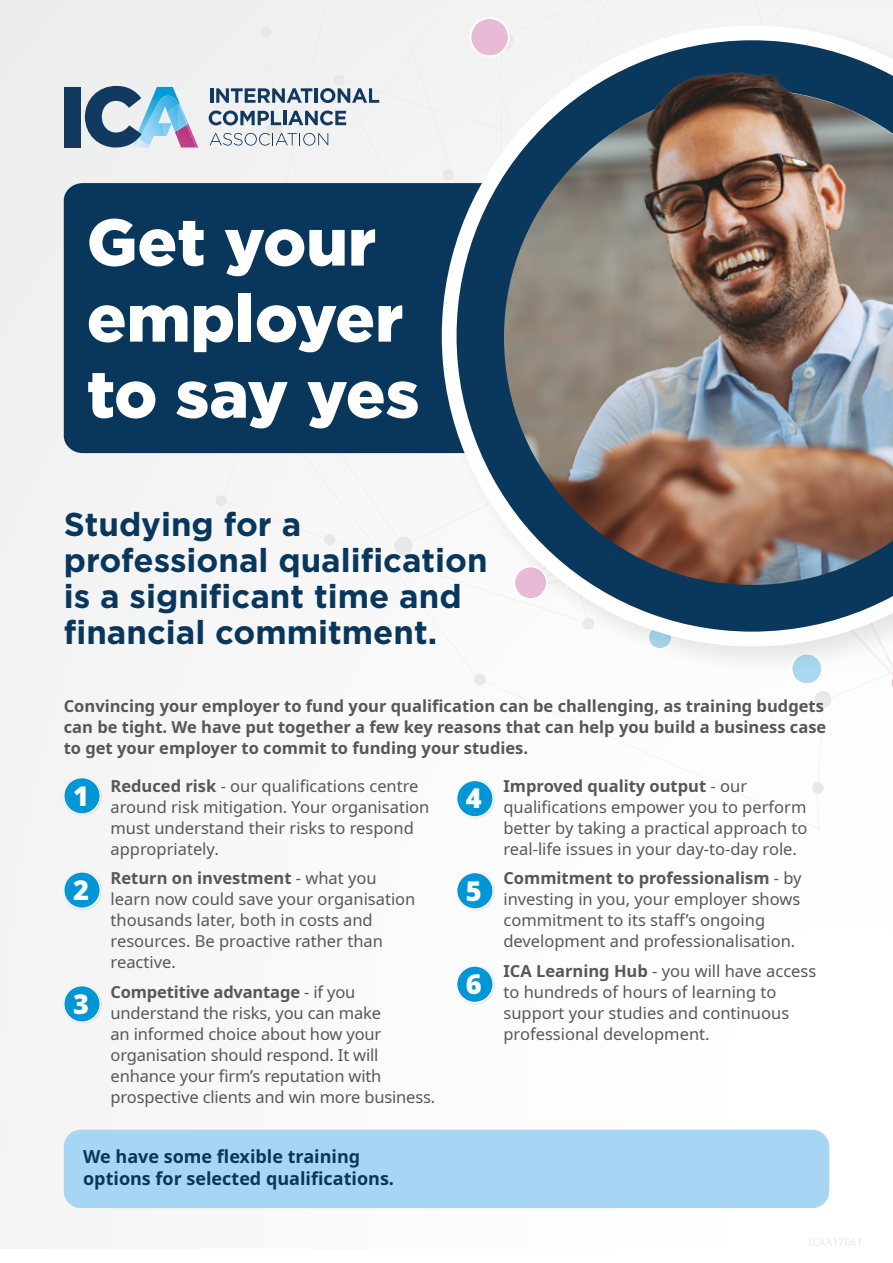
<style>
.page{position:relative;width:893px;height:1263px;background:#fff}
.page>*{position:absolute;margin:0;border:0;box-sizing:border-box;transform-origin:0 0}
.t1{font:900 65.85px/76.1px "Gotham";color:#fff}
.t2{font:700 33px/36px "Gotham";color:#09375c}
.t3{font:900 27.15px "Noto Sans";color:#fff}
.t4{font:700 18px/21.6px "Noto Sans";color:#09375c}
.t5{font:16.5px/21px "Noto Sans";color:#575756}
.t6{font:700 16.5px/21px "Noto Sans";color:#575756}
.s1{font-weight:700}
</style>
<div class="page">
<div style="left:0;top:0;width:893px;height:1249px;background:#f9f9f9"></div>
<svg style="left:273px;top:0;width:516px;height:38px"></svg>
<div style="left:153px;top:38px;width:270px;height:416px;background:#f0f0f1"></div>
<svg style="left:208px;top:82px;width:611px;height:747px"></svg>
<svg style="left:259px;top:25px;width:14px;height:14px"></svg>
<svg style="left:745px;top:0;width:13px;height:1px"></svg>
<svg style="left:214px;top:494px;width:14px;height:14px"></svg>
<svg style="left:323px;top:533px;width:13px;height:13px"></svg>
<svg style="left:811px;top:781px;width:13px;height:13px"></svg>
<svg style="left:393px;top:535px;width:21px;height:22px"></svg>
<svg style="left:450px;top:676px;width:369px;height:102px"></svg>
<svg style="left:891px;top:678px;width:2px;height:9px"></svg>
<svg style="left:469px;top:17px;width:47px;height:2px"></svg>
<svg style="left:790px;top:676px;width:41px;height:33px"></svg>
<svg style="left:85px;top:86px;width:113px;height:61px"></svg>
<div style="left:65px;top:87px;width:16px;height:60px;background:#123a60"></div>
<hr style="left:210px;top:88px;width:3px;height:15px;background:#123a60">
<svg style="left:216px;top:88px;width:96px;height:15px"></svg>
<hr style="left:315px;top:88px;width:3px;height:15px;background:#123a60">
<svg style="left:320px;top:73px;width:59px;height:30px"></svg>
<svg style="left:209px;top:111px;width:137px;height:35px"></svg>
<div style="left:63px;top:777px;width:40px;height:40px;background:#1d1d1b;opacity:.1"></div>
<svg style="left:64px;top:777px;width:37px;height:37px"></svg>
<div style="left:67px;top:781px;width:30px;height:30px;background:#0096d6;border-radius:50%"></div>
<div style="left:63px;top:871px;width:40px;height:40px;background:#1d1d1b;opacity:.1"></div>
<svg style="left:64px;top:872px;width:37px;height:37px"></svg>
<div style="left:67px;top:875px;width:30px;height:30px;background:#0096d6;border-radius:50%"></div>
<div style="left:63px;top:985px;width:40px;height:40px;background:#1d1d1b;opacity:.1"></div>
<svg style="left:64px;top:986px;width:37px;height:36px"></svg>
<div style="left:67px;top:989px;width:30px;height:30px;background:#0096d6;border-radius:50%"></div>
<div style="left:456px;top:779px;width:39px;height:41px;background:#1d1d1b;opacity:.1"></div>
<svg style="left:457px;top:780px;width:36px;height:37px"></svg>
<div style="left:460px;top:783px;width:30px;height:31px;background:#0096d6;border-radius:50%"></div>
<div style="left:456px;top:871px;width:39px;height:41px;background:#1d1d1b;opacity:.1"></div>
<svg style="left:457px;top:872px;width:36px;height:37px"></svg>
<div style="left:460px;top:876px;width:30px;height:30px;background:#0096d6;border-radius:50%"></div>
<div style="left:456px;top:965px;width:39px;height:40px;background:#1d1d1b;opacity:.1"></div>
<svg style="left:457px;top:966px;width:36px;height:37px"></svg>
<div style="left:460px;top:969px;width:30px;height:30px;background:#0096d6;border-radius:50%"></div>
<div style="left:64px;top:183px;width:371px;height:270px;background:#09375c"></div>
<div style="left:435px;top:19px;width:458px;height:657px;background:#1d1d1b;opacity:.1"></div>
<svg style="left:442px;top:26px;width:451px;height:620px"></svg>
<svg style="left:457px;top:40px;width:436px;height:592px"></svg>
<img style="left:504px;top:90px;width:389px;height:495px">
<div style="left:64px;top:1130px;width:765px;height:78px;background:#a7d6f4;border-radius:17px"></div>
<img style="left:505px;top:64px;width:388px;height:495px">
<h1 class="t1" style="left:87px;top:203px;width:334px">Get your employer to say yes</h1>
<h2 class="t2" style="left:64px;top:506px;width:425px">Studying for a professional qualification is a significant time and financial commitment.</h2>
<p class="t6" style="left:64px;top:695px;width:764px">Convincing your employer to fund your qualification can be challenging, as training budgets can be tight. We have put together a few key reasons that can help you build a business case to get your employer to commit to funding your studies.</p>
<h3 class="t3" style="left:73px;top:775px;width:17px">1</h3>
<p class="t5" style="left:111px;top:775px;width:320px"><span class="s1">Reduced risk</span> - our qualifications centre around risk mitigation. Your organisation must understand their risks to respond appropriately.</p>
<h3 class="t3" style="left:73px;top:869px;width:17px">2</h3>
<p class="t5" style="left:111px;top:868px;width:306px"><span class="s1">Return on investment</span> - what you learn now could save your organisation thousands later, both in costs and resources. Be proactive rather than reactive.</p>
<h3 class="t3" style="left:73px;top:983px;width:17px">3</h3>
<p class="t5" style="left:111px;top:981px;width:326px"><span class="s1">Competitive advantage</span> - if you understand the risks, you can make<br>an informed choice about how your organisation should respond. It will enhance your firm’s reputation with prospective clients and win more business.</p>
<h3 class="t3" style="left:466px;top:778px;width:17px">4</h3>
<p class="t5" style="left:503px;top:775px;width:306px"><span class="s1">Improved quality output</span> - our qualifications empower you to perform better by taking a practical approach to real-life issues in your day-to-day role.</p>
<h3 class="t3" style="left:466px;top:870px;width:17px">5</h3>
<p class="t5" style="left:503px;top:868px;width:300px"><span class="s1">Commitment to professionalism</span> - by investing in you, your employer shows commitment to its staff’s ongoing development and professionalisation.</p>
<h3 class="t3" style="left:466px;top:963px;width:17px">6</h3>
<p class="t5" style="left:503px;top:960px;width:314px"><span class="s1">ICA Learning Hub</span> - you will have access to hundreds of hours of learning to support your studies and continuous professional development.</p>
<p class="t4" style="left:83px;top:1146px;width:312px">We have some flexible training options for selected qualifications.</p>
</div>
